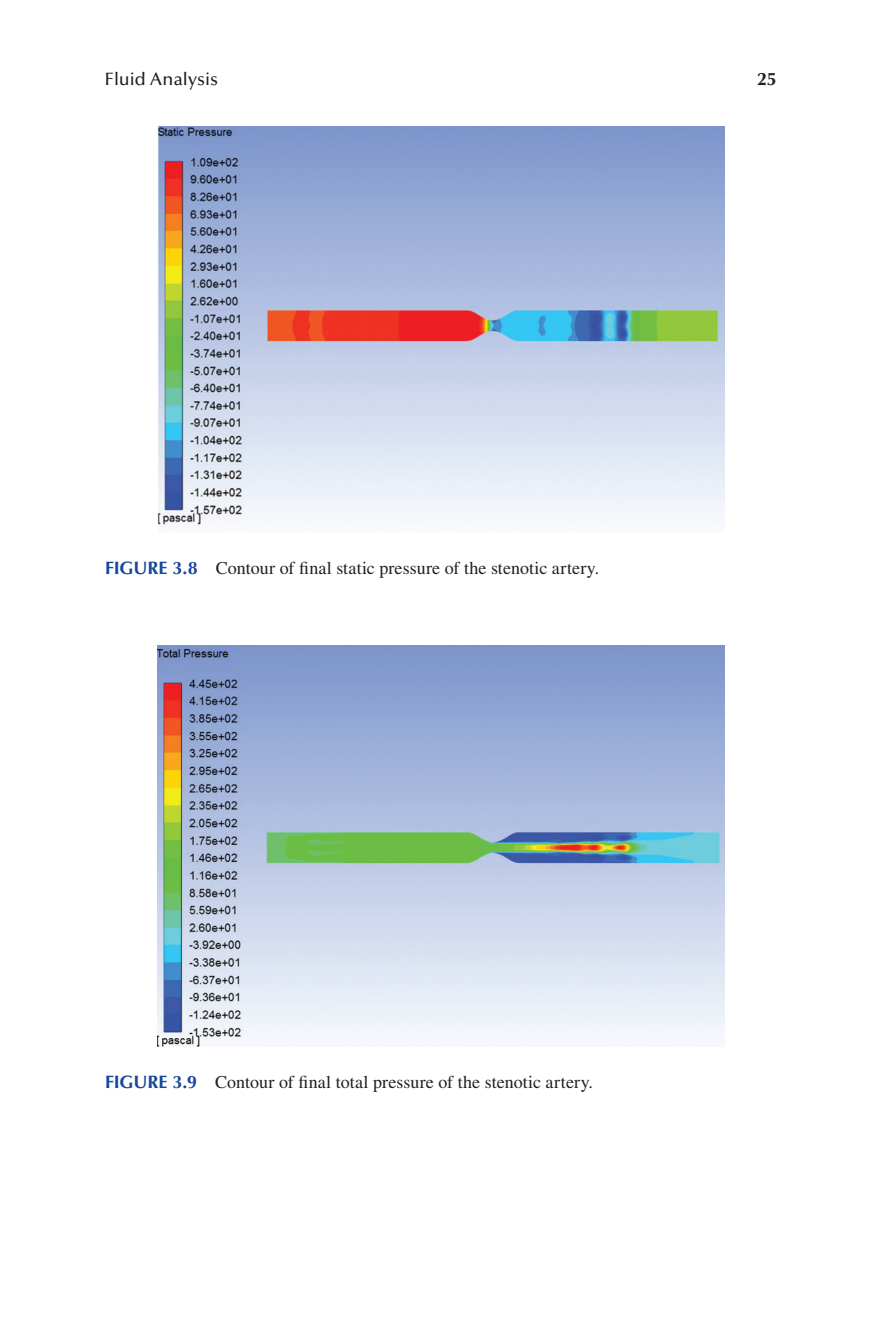
<style>
.page{position:relative;width:882px;height:1332px;background:#fff}
.page>*{position:absolute;margin:0;border:0;box-sizing:border-box;transform-origin:0 0}
.FC{font:18px "Times LT Std";letter-spacing:.005em;color:#231f20}
.t1{font:500 18px "Optima LT Std";color:#231f20}
.t2{font:700 18px "Optima LT Std";color:#231f20}
.s1{font-family:"Optima LT Std";font-weight:700;color:#18469d}
</style>
<div class="page">
<img style="left:158px;top:645px;width:566px;height:402px">
<img style="left:158px;top:126px;width:566px;height:400px">
<p class="t1" style="left:105px;top:69px;width:115px">Fluid Analysis</p>
<p class="t2" style="left:757px;top:69px;width:21px">25</p>
<p class="FC" style="left:105px;top:558px;width:496px"><span class="s1">FIGURE 3.8</span> Contour of final static pressure of the stenotic artery.</p>
<p class="FC" style="left:105px;top:1072px;width:489px"><span class="s1">FIGURE 3.9</span> Contour of final total pressure of the stenotic artery.</p>
</div>
